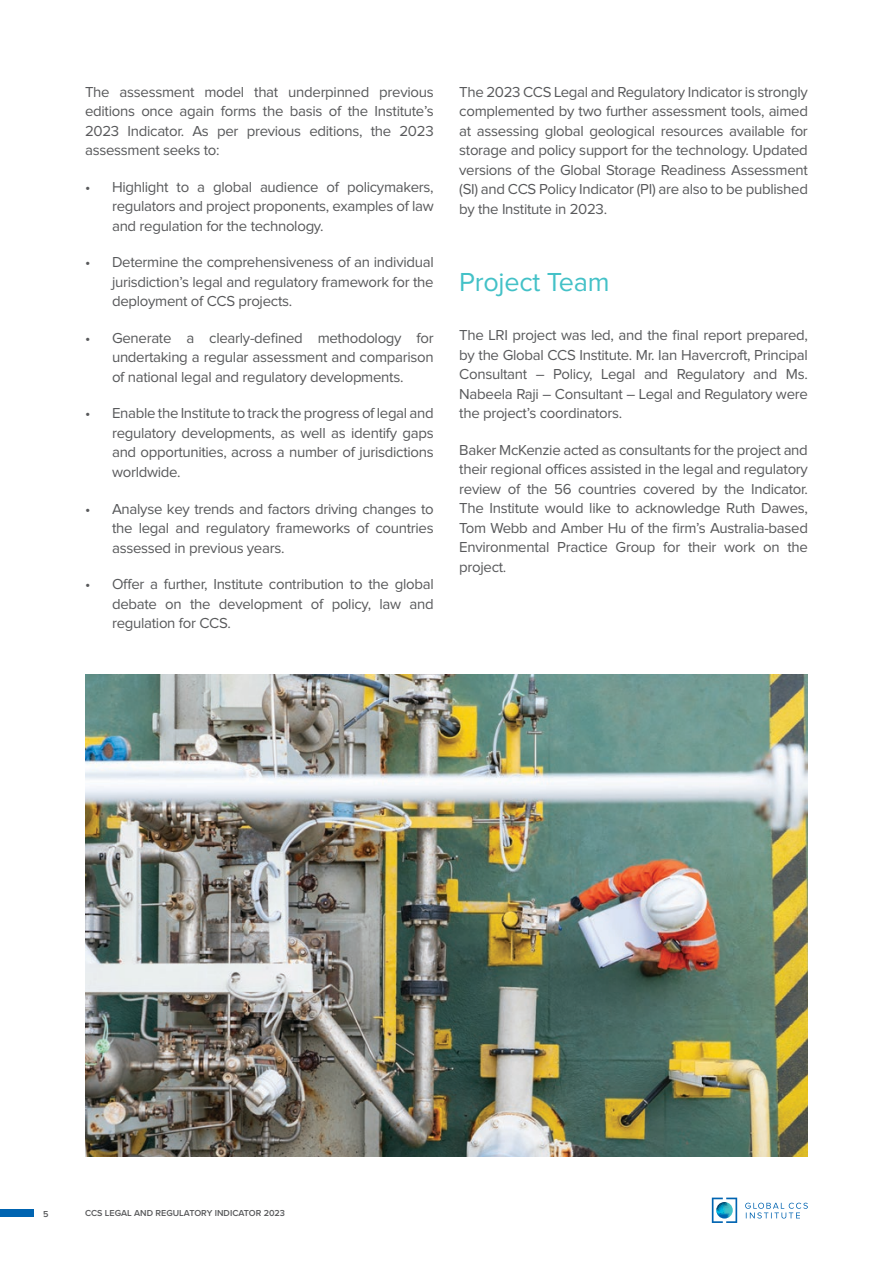
<style>
.page{position:relative;width:893px;height:1263px;background:#fff}
.page>*{position:absolute;margin:0;border:0;box-sizing:border-box;transform-origin:0 0}
.t1{font:27px "Proxima Nova";letter-spacing:-.01em;color:#43c1c7}
.t2{font:15px/19.5px "Proxima Nova";letter-spacing:-.02em;color:#58595b;text-align:justify}
.t3{font:600 9px "Proxima Nova";color:#58595b}
</style>
<div class="page">
<div style="left:0;top:1209px;width:34px;height:7px;background:#0064b1"></div>
<svg style="left:712px;top:1197px;width:96px;height:26px"></svg>
<svg style="left:716px;top:1202px;width:17px;height:16px"></svg>
<img style="left:85px;top:674px;width:723px;height:483px">
<p class="t2" style="left:85px;top:83px;width:350px">The assessment model that underpinned previous editions once again forms the basis of the Institute’s 2023 Indicator. As per previous editions, the 2023 assessment seeks to:</p>
<p class="t2" style="left:112px;top:178px;width:323px;text-indent:-27px">• Highlight to a global audience of policymakers, regulators and project proponents, examples of law and regulation for the technology.</p>
<p class="t2" style="left:112px;top:253px;width:323px;text-indent:-27px">• Determine the comprehensiveness of an individual jurisdiction’s legal and regulatory framework for the deployment of CCS projects.</p>
<p class="t2" style="left:112px;top:329px;width:323px;text-indent:-27px">• Generate a clearly-defined methodology for undertaking a regular assessment and comparison of national legal and regulatory developments.</p>
<p class="t2" style="left:112px;top:404px;width:323px;text-indent:-27px">• Enable the Institute to track the progress of legal and regulatory developments, as well as identify gaps and opportunities, across a number of jurisdictions worldwide.</p>
<p class="t2" style="left:112px;top:499px;width:323px;text-indent:-27px">• Analyse key trends and factors driving changes to the legal and regulatory frameworks of countries assessed in previous years.</p>
<p class="t2" style="left:112px;top:575px;width:323px;text-indent:-27px">• Offer a further, Institute contribution to the global debate on the development of policy, law and regulation for CCS.</p>
<p class="t2" style="left:459px;top:83px;width:350px">The 2023 CCS Legal and Regulatory Indicator is strongly complemented by two further assessment tools, aimed at assessing global geological resources available for storage and policy support for the technology. Updated versions of the Global Storage Readiness Assessment (SI) and CCS Policy Indicator (PI) are also to be published by the Institute in 2023.</p>
<h1 class="t1" style="left:459px;top:267px;width:152px">Project Team</h1>
<p class="t2" style="left:459px;top:326px;width:350px">The LRI project was led, and the final report prepared, by the Global CCS Institute. Mr. Ian Havercroft, Principal Consultant – Policy, Legal and Regulatory and Ms.<br>Nabeela Raji – Consultant – Legal and Regulatory were the project’s coordinators.</p>
<p class="t2" style="left:459px;top:441px;width:350px">Baker McKenzie acted as consultants for the project and their regional offices assisted in the legal and regulatory review of the 56 countries covered by the Indicator.<br>The Institute would like to acknowledge Ruth Dawes, Tom Webb and Amber Hu of the firm’s Australia-based Environmental Practice Group for their work on the project.</p>
<p class="t3" style="left:43px;top:1207px;width:7px">5</p>
<p class="t3" style="left:85px;top:1206px;width:202px">CCS LEGAL AND REGULATORY INDICATOR 2023</p>
</div>
